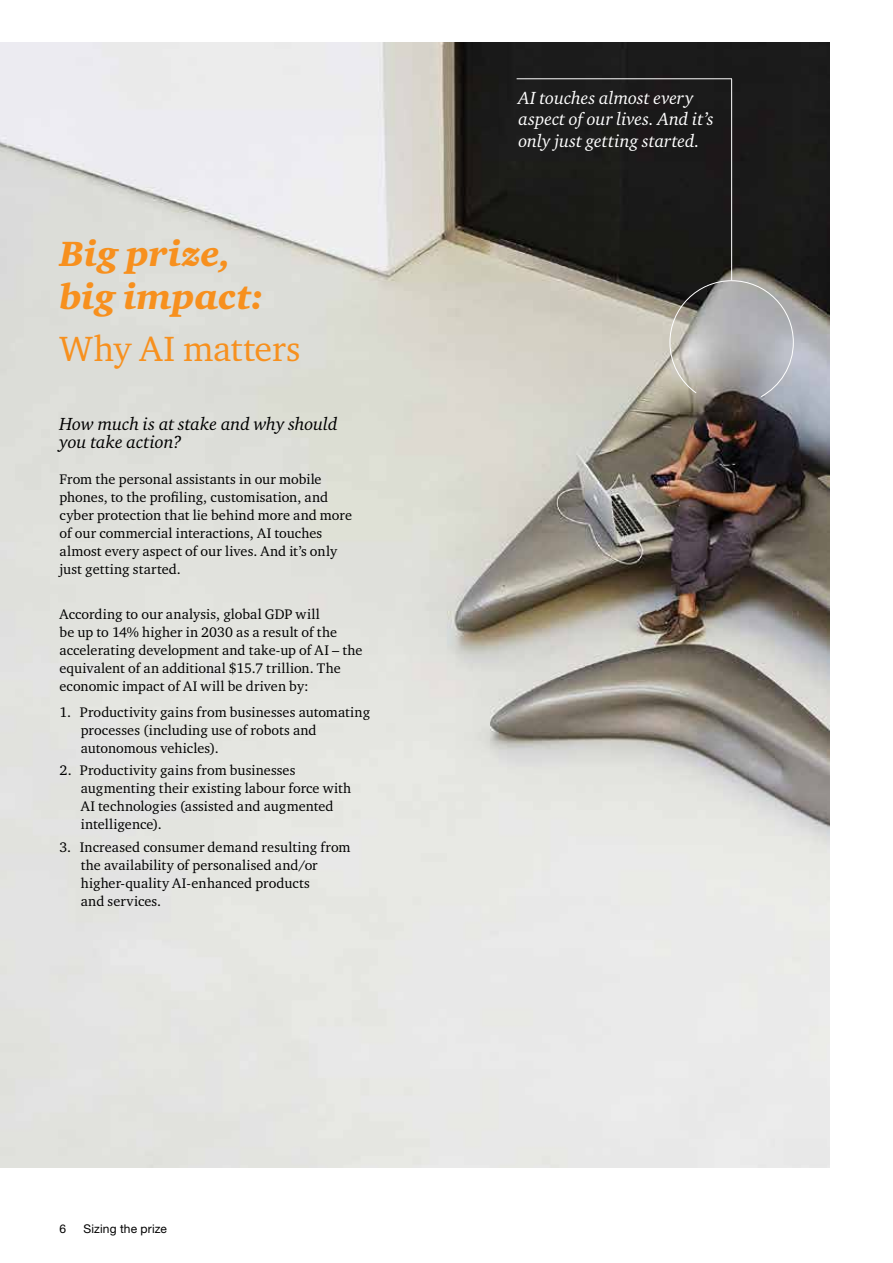
<style>
.page{position:relative;width:893px;height:1263px;background:#fff}
.page>*{position:absolute;margin:0;border:0;box-sizing:border-box;transform-origin:0 0}
.t1{font:italic 900 36px/43.2px "Charter ITC Std";letter-spacing:.005em;color:#f7901e}
.t2{font:36px "Charter ITC Std";letter-spacing:-.005em;color:#f7901e}
.t3{font:italic 18px/21.6px "Charter ITC Std";color:#fff}
.t4{font:italic 18px/18px "Charter ITC Std";letter-spacing:-.005em;color:#000}
.t5{font:14.25px/18px "Charter ITC Std";letter-spacing:.005em;color:#000}
.t6{font:12px "Helvetica Neue LTW1 G";letter-spacing:.01em;color:#000}
</style>
<div class="page">
<img style="left:0;top:43px;width:829px;height:1125px">
<svg style="left:669px;top:280px;width:125px;height:118px;background:#a3a2a2"></svg>
<hr style="left:517px;top:79px;width:215px;height:1px;background:#fff">
<hr style="left:731px;top:79px;width:1px;height:201px;background:#fff">
<h1 class="t1" style="left:60px;top:232px;width:206px">Big prize, big impact:</h1>
<h1 class="t2" style="left:60px;top:326px;width:242px">Why AI matters</h1>
<p class="t4" style="left:60px;top:414px;width:280px">How much is at stake and why should you take action?</p>
<p class="t5" style="left:60px;top:469px;width:294px">From the personal assistants in our mobile phones, to the profiling, customisation, and cyber protection that lie behind more and more of our commercial interactions, AI touches almost every aspect of our lives. And it’s only just getting started.</p>
<p class="t5" style="left:60px;top:604px;width:304px">According to our analysis, global GDP will<br>be up to 14% higher in 2030 as a result of the accelerating development and take-up of AI – the equivalent of an additional $15.7 trillion. The economic impact of AI will be driven by:</p>
<p class="t5" style="left:81px;top:703px;width:291px;text-indent:-21px">1. Productivity gains from businesses automating processes (including use of robots and autonomous vehicles).</p>
<p class="t5" style="left:81px;top:761px;width:272px;text-indent:-21px">2. Productivity gains from businesses augmenting their existing labour force with AI technologies (assisted and augmented intelligence).</p>
<p class="t5" style="left:81px;top:837px;width:271px;text-indent:-21px">3. Increased consumer demand resulting from the availability of personalised and/or higher-quality AI-enhanced products<br>and services.</p>
<p class="t6" style="left:60px;top:1222px;width:8px">6</p>
<p class="t6" style="left:84px;top:1222px;width:85px">Sizing the prize</p>
<p class="t3" style="left:518px;top:86px;width:197px">AI touches almost every aspect of our lives. And it’s only just getting started.</p>
</div>
